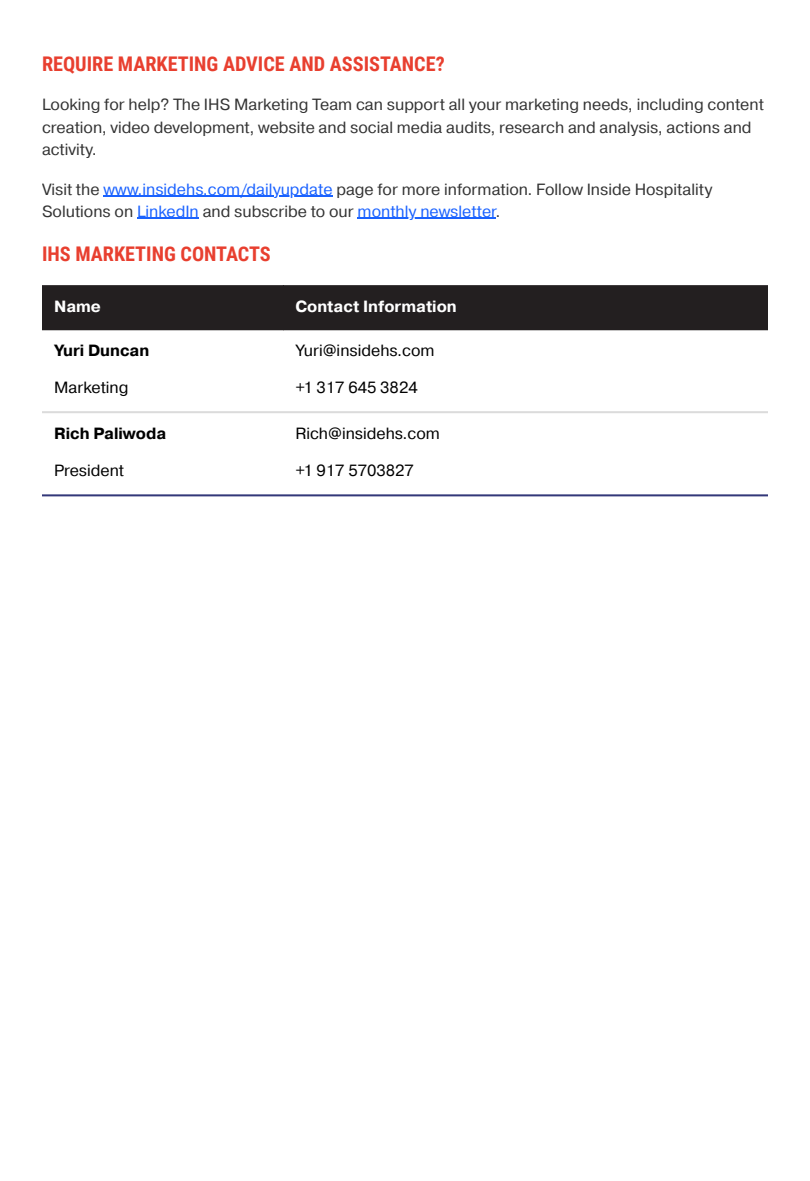
<style>
.page{position:relative;width:810px;height:1181px;background:#fff}
.page>*{position:absolute;margin:0;border:0;box-sizing:border-box;transform-origin:0 0}
.t1{font:700 20.25px "Roboto Condensed";color:#e83f2f}
.t2{font:16.2px/22.6px "Pragmatica";color:#333}
.t3{font:16.2px "Pragmatica";color:#000}
.t4{font:700 16.2px "Pragmatica";color:#fff}
.t5{font:700 16.2px "Pragmatica";color:#000}
.s1{color:#1a62ff}
</style>
<div class="page">
<hr style="left:103px;top:195px;width:230px;height:1px;background:#1a62ff">
<hr style="left:137px;top:218px;width:62px;height:1px;background:#1a62ff">
<hr style="left:358px;top:218px;width:138px;height:1px;background:#1a62ff">
<div style="left:42px;top:285px;width:726px;height:45px;background:#231f20"></div>
<hr style="left:42px;top:411px;width:726px;height:2px;background:#dbdbdb">
<hr style="left:42px;top:494px;width:726px;height:2px;background:#333879">
<h1 class="t1" style="left:42px;top:53px;width:404px">REQUIRE MARKETING ADVICE AND ASSISTANCE?</h1>
<p class="t2" style="left:42px;top:93px;width:723px">Looking for help? The IHS Marketing Team can support all your marketing needs, including content creation, video development, website and social media audits, research and analysis, actions and activity.</p>
<p class="t2" style="left:42px;top:178px;width:672px;line-height:22.2px">Visit the <span class="s1">www.insidehs.com/dailyupdate</span> page for more information. Follow Inside Hospitality<br>Solutions on <span class="s1">LinkedIn</span> and subscribe to our <span class="s1">monthly newsletter</span>.</p>
<h1 class="t1" style="left:42px;top:242px;width:230px">IHS MARKETING CONTACTS</h1>
<p class="t4" style="left:54px;top:295px;width:48px">Name</p>
<p class="t4" style="left:295px;top:295px;width:163px">Contact Information</p>
<h1 class="t5" style="left:54px;top:340px;width:97px">Yuri Duncan</h1>
<p class="t3" style="left:54px;top:376px;width:76px">Marketing</p>
<p class="t3" style="left:295px;top:340px;width:141px">Yuri@insidehs.com</p>
<p class="t3" style="left:295px;top:376px;width:124px">+1 317 645 3824</p>
<h1 class="t5" style="left:54px;top:423px;width:114px">Rich Paliwoda</h1>
<p class="t3" style="left:54px;top:459px;width:72px">President</p>
<p class="t3" style="left:295px;top:423px;width:146px">Rich@insidehs.com</p>
<p class="t3" style="left:295px;top:459px;width:120px">+1 917 5703827</p>
</div>
